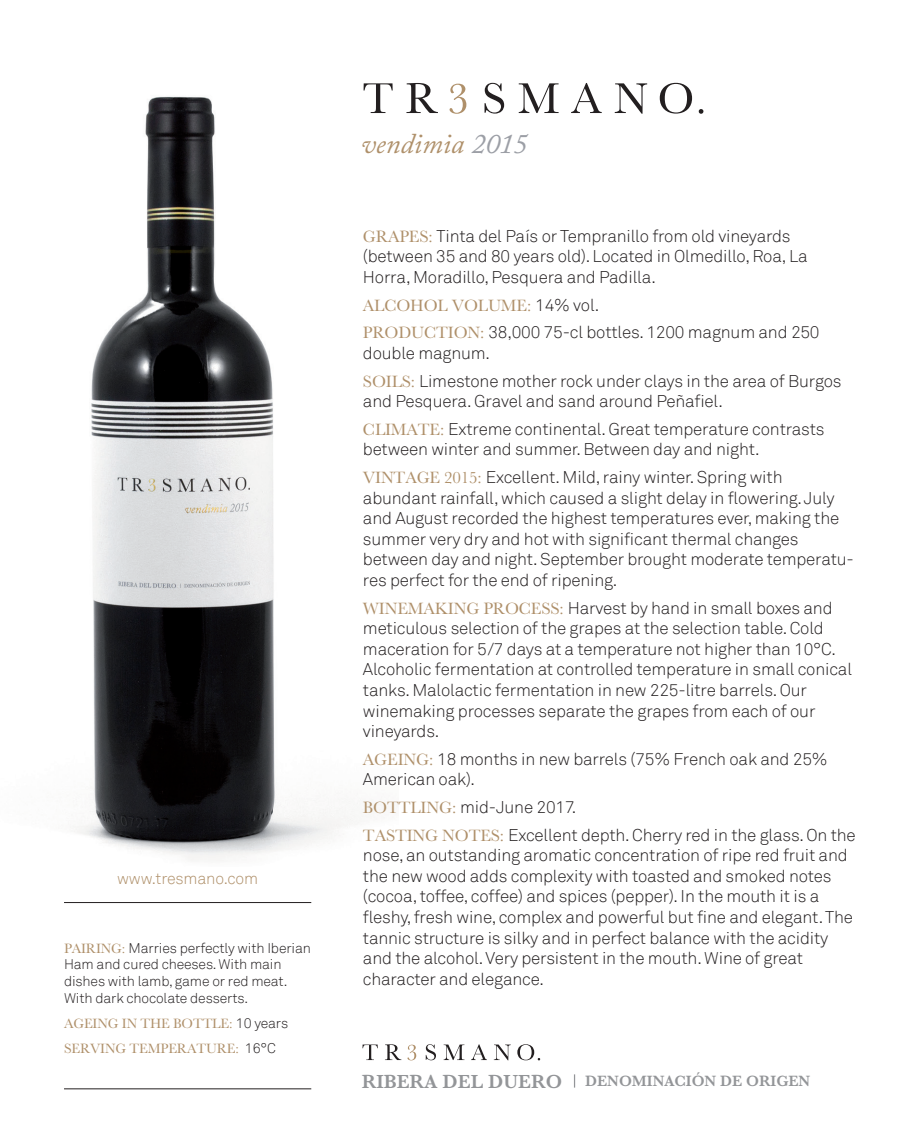
<style>
.page{position:relative;width:908px;height:1134px;background:#fff}
.page>*{position:absolute;margin:0;border:0;box-sizing:border-box;transform-origin:0 0}
.t1{font:italic 28.4px "Adobe Caslon Pro";color:#af906a}
.t2{font:300 17px/20.6px "Akkurat";letter-spacing:-.01em;color:#231f20}
.t3{font:17px "Baskerville";letter-spacing:-.01em;color:#af906a}
.t4{font:300 16px "Akkurat";letter-spacing:-.01em;color:#af906a}
.t5{font:600 15.4px "Baskerville";color:#939598}
.t6{font:300 14px/16.8px "Akkurat";letter-spacing:-.01em;color:#231f20}
.t7{font:14px/24.8px "Baskerville";letter-spacing:-.01em;color:#af906a}
.s1{font-family:"Baskerville";font-weight:400;color:#af906a}
.s2{font-family:"Akkurat";font-weight:300;color:#231f20}
.s3{color:#9c9fa6}
.s4{font-size:19.6px}
</style>
<div class="page">
<svg style="left:574px;top:1074px;width:1px;height:13px"></svg>
<svg style="left:362px;top:1044px;width:15px;height:16px"></svg>
<svg style="left:385px;top:1044px;width:16px;height:16px"></svg>
<svg style="left:407px;top:1045px;width:9px;height:15px"></svg>
<svg style="left:425px;top:1044px;width:11px;height:16px"></svg>
<svg style="left:443px;top:1044px;width:21px;height:16px"></svg>
<svg style="left:471px;top:1044px;width:16px;height:16px"></svg>
<svg style="left:493px;top:1044px;width:17px;height:16px"></svg>
<svg style="left:517px;top:1044px;width:23px;height:16px"></svg>
<hr style="left:64px;top:902px;width:247px;height:1px;background:#231f20">
<hr style="left:64px;top:1088px;width:247px;height:1px;background:#231f20">
<img style="left:73px;top:83px;width:320px;height:778px">
<svg style="left:363px;top:83px;width:29px;height:30px"></svg>
<svg style="left:406px;top:83px;width:31px;height:30px"></svg>
<svg style="left:449px;top:84px;width:17px;height:30px"></svg>
<svg style="left:484px;top:83px;width:20px;height:31px"></svg>
<svg style="left:518px;top:83px;width:40px;height:30px"></svg>
<svg style="left:571px;top:83px;width:30px;height:30px"></svg>
<svg style="left:614px;top:83px;width:33px;height:31px"></svg>
<svg style="left:659px;top:83px;width:32px;height:31px"></svg>
<svg style="left:698px;top:109px;width:5px;height:5px"></svg>
<p class="t4" style="left:117px;top:869px;width:142px">www.tresmano.com</p>
<p class="t6" style="left:64px;top:939px;width:248px"><span class="s1">PAIRING:</span> Marries perfectly with Iberian Ham and cured cheeses. With main dishes with lamb, game or red meat.<br>With dark chocolate desserts.</p>
<p class="t7" style="left:64px;top:1011px;width:225px">AGEING IN THE BOTTLE: <span class="s2">10 years<br></span>SERVING TEMPERATURE: <span class="s2">16°C</span></p>
<h1 class="t1" style="left:361px;top:126px;width:168px">vendimia <span class="s3">2015</span></h1>
<p class="t2" style="left:363px;top:226px;width:446px"><span class="s1">GRAPES:</span> Tinta del País or Tempranillo from old vineyards (between 35 and 80 years old). Located in Olmedillo, Roa, La<br>Horra, Moradillo, Pesquera and Padilla.</p>
<p class="t3" style="left:363px;top:295px;width:238px">ALCOHOL VOLUME: <span class="s2">14% vol.</span></p>
<p class="t2" style="left:363px;top:322px;width:458px"><span class="s1">PRODUCTION:</span> 38,000 75-cl bottles. 1200 magnum and 250 double magnum.</p>
<p class="t2" style="left:363px;top:371px;width:480px"><span class="s1">SOILS:</span> Limestone mother rock under clays in the area of Burgos and Pesquera. Gravel and sand around Peñafiel.</p>
<p class="t2" style="left:363px;top:419px;width:463px"><span class="s1">CLIMATE:</span> Extreme continental. Great temperature contrasts between winter and summer. Between day and night.</p>
<p class="t2" style="left:363px;top:467px;width:492px"><span class="s1">VINTAGE 2015:</span> Excellent. Mild, rainy winter. Spring with abundant rainfall, which caused a slight delay in flowering. July and August recorded the highest temperatures ever, making the summer very dry and hot with significant thermal changes between day and night. September brought moderate temperatu&shy;res perfect for the end of ripening.</p>
<p class="t2" style="left:363px;top:598px;width:490px"><span class="s1">WINEMAKING PROCESS:</span> Harvest by hand in small boxes and meticulous selection of the grapes at the selection table. Cold maceration for 5/7 days at a temperature not higher than 10°C.<br>Alcoholic fermentation at controlled temperature in small conical tanks. Malolactic fermentation in new 225-litre barrels. Our winemaking processes separate the grapes from each of our vineyards.</p>
<p class="t2" style="left:363px;top:749px;width:466px"><span class="s1">AGEING:</span> 18 months in new barrels (75% French oak and 25%<br>American oak).</p>
<p class="t2" style="left:363px;top:794px;width:494px;line-height:27.6px"><span class="s1">BOTTLING:</span> mid-June 2017.<br><span class="s1">TASTING NOTES:</span> Excellent depth. Cherry red in the glass. On the</p>
<p class="t2" style="left:363px;top:845px;width:491px">nose, an outstanding aromatic concentration of ripe red fruit and the new wood adds complexity with toasted and smoked notes (cocoa, toffee, coffee) and spices (pepper). In the mouth it is a fleshy, fresh wine, complex and powerful but fine and elegant. The tannic structure is silky and in perfect balance with the acidity and the alcohol. Very persistent in the mouth. Wine of great character and elegance.</p>
<p class="t5" style="left:361px;top:1072px;width:449px"><span class="s4">RIBERA DEL DUERO</span> DENOMINACIÓN DE ORIGEN</p>
</div>
